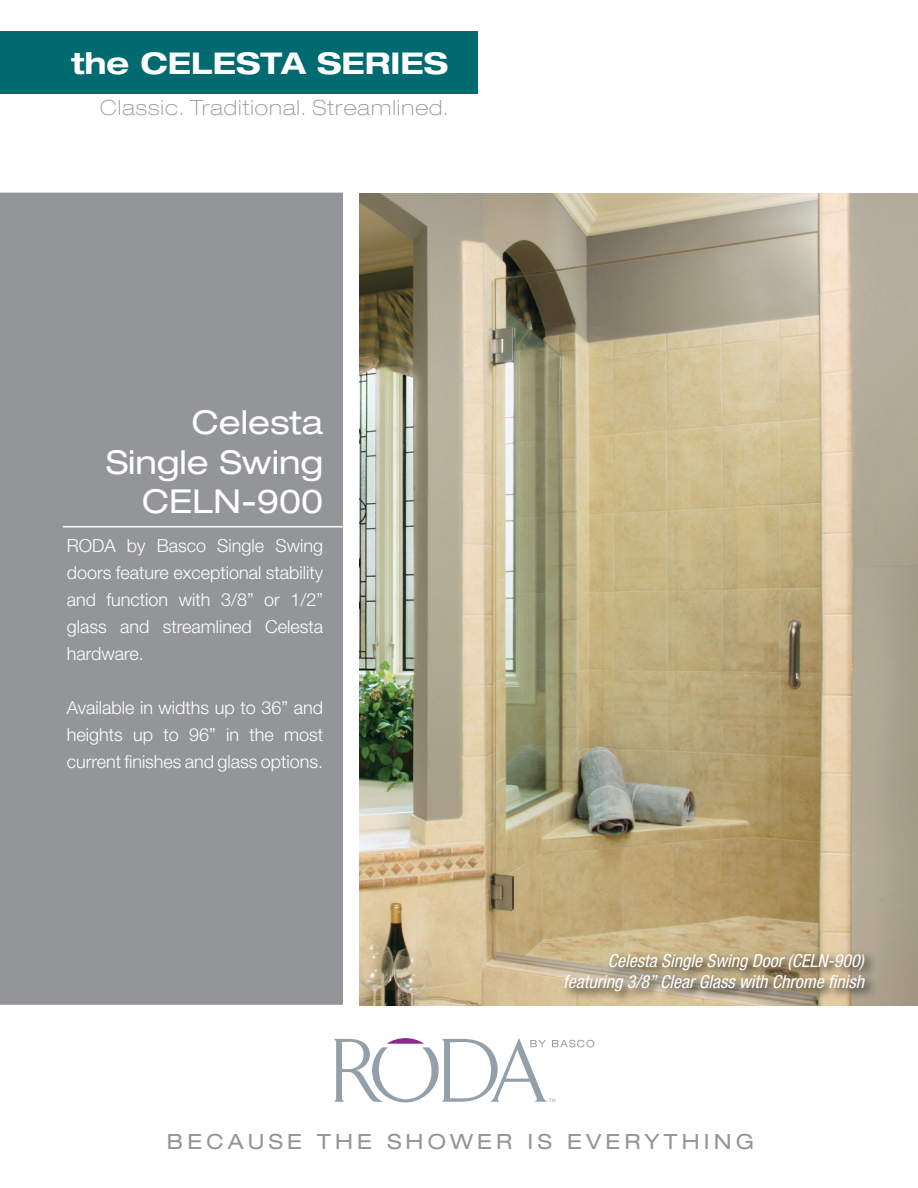
<style>
.page{position:relative;width:918px;height:1188px;background:#fff}
.page>*{position:absolute;margin:0;border:0;box-sizing:border-box;transform-origin:0 0}
.t1{font:expanded 33px/39.6px "Helvetica Neue LT Std";color:#fff;text-align:right}
.t2{font:700 expanded 30px "Helvetica Neue LT Std";color:#fff}
.t3{font:100 expanded 21px "Helvetica Neue LT Std";letter-spacing:.05em;color:#939698}
.t4{font:expanded 21px "Helvetica Neue LT Std";letter-spacing:.2em;color:#939698}
.t5{font:300 18px/27px "Helvetica Neue LT Std";color:#fff;text-align:justify}
.t6{font:italic condensed 18px/21.6px "Helvetica Neue LT Std";color:#fff;text-align:right}
</style>
<div class="page">
<img style="left:360px;top:193px;width:558px;height:812px">
<svg style="left:334px;top:1038px;width:260px;height:64px"></svg>
<div style="left:0;top:193px;width:343px;height:812px;background:#939598"></div>
<hr style="left:63px;top:526px;width:280px;height:1px;background:#fff">
<div style="left:0;top:31px;width:477px;height:62px;background:#006a71"></div>
<svg style="left:562px;top:950px;width:315px;height:54px;background:#ae9e80"></svg>
<h2 class="t2" style="left:71px;top:45px;width:379px">the CELESTA SERIES</h2>
<p class="t3" style="left:100px;top:95px;width:350px">Classic. Traditional. Streamlined.</p>
<h1 class="t1" style="left:106px;top:402px;width:219px">Celesta<br>Single Swing<br>CELN-900</h1>
<p class="t5" style="left:67px;top:532px;width:258px">RODA by Basco Single Swing doors feature exceptional stability and function with 3/8” or 1/2” glass and streamlined Celesta hardware.</p>
<p class="t5" style="left:67px;top:694px;width:258px">Available in widths up to 36” and heights up to 96” in the most current finishes and glass options.</p>
<p class="t6" style="left:563px;top:950px;width:302px">Celesta Single Swing Door (CELN-900) featuring 3/8” Clear Glass with Chrome finish</p>
<p class="t4" style="left:167px;top:1129px;width:589px">BECAUSE THE SHOWER IS EVERYTHING</p>
</div>
